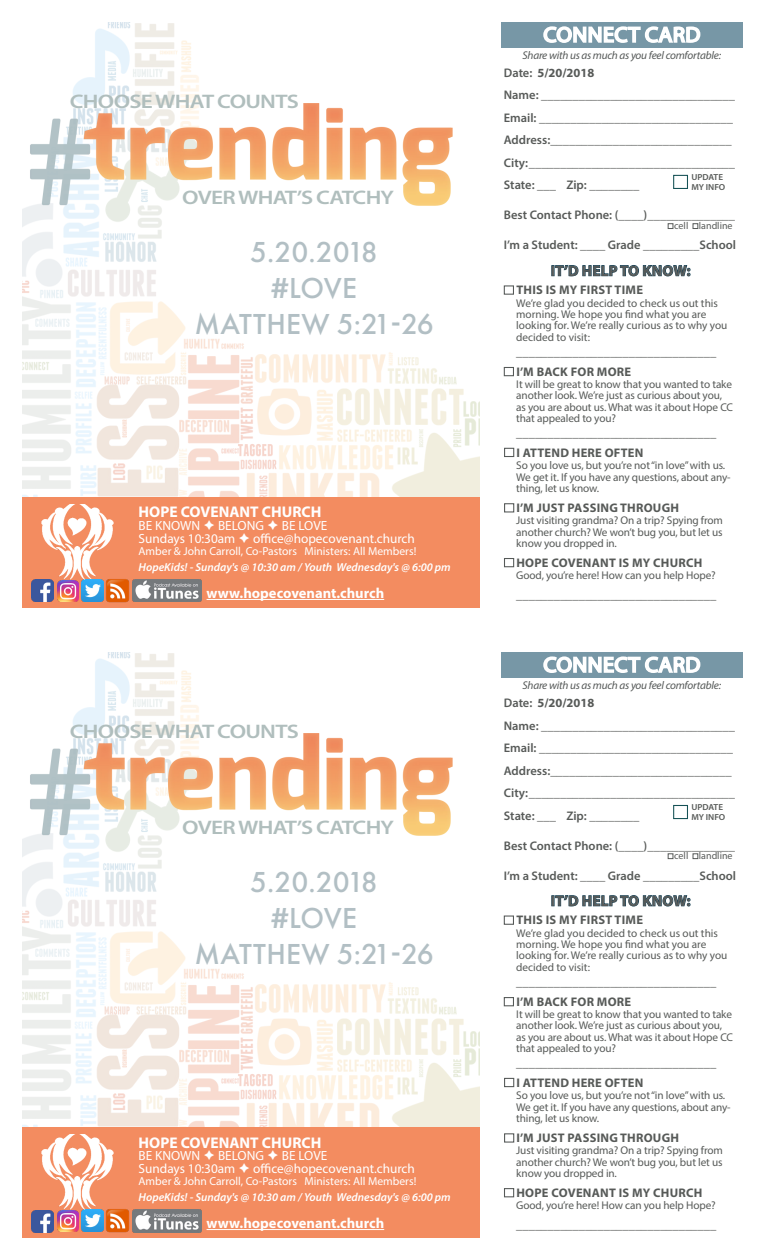
<style>
.page{position:relative;width:765px;height:1260px;background:#fff}
.page>*{position:absolute;margin:0;border:0;box-sizing:border-box;transform-origin:0 0}
.t1{font:500 30px "Futura PT";color:#b2bfc4}
.t2{font:600 19.62px "Myriad Pro";letter-spacing:-.03em;color:#b0bebd;scale:1.19 1}
.t3{font:700 15.5px "Myriad Pro";color:#fff}
.t4{font:700 15px "Myriad Pro";letter-spacing:.02em;color:#555958}
.t5{font:700 14.5px "Myriad Pro";color:#fff}
.t6{font:13.25px "Myriad Pro";color:#fff}
.t7{font:600 12.5px/22.5px "Myriad Pro";color:#575a58}
.t8{font:700 12.5px "Myriad Pro";letter-spacing:.02em;color:#575a58}
.t9{font:12.5px "Myriad Pro";color:#575a58}
.t10{font:italic 600 11.62px "Myriad Pro";color:#fff}
.t11{font:11.62px "Myriad Pro";color:#fff}
.t12{font:11.25px/11.2px "Myriad Pro";letter-spacing:-.01em;color:#575a58}
.t13{font:italic 11.25px "Myriad Pro";letter-spacing:-.02em;color:#555958}
.t14{font:10px "Myriad Pro";color:#575a58}
.t15{font:600 8.75px "Myriad Pro";color:#575a58;scale:1.04 1}
.s1{font-weight:600}
</style>
<div class="page">
<img style="left:22px;top:22px;width:458px;height:474px">
<div style="left:673px;top:175px;width:15px;height:14px;background:#fff;border:1px solid #165256"></div>
<svg style="left:552px;top:265px;width:138px;height:12px"></svg>
<div style="left:504px;top:285px;width:10px;height:10px;background:#fff;border:1px solid #555958"></div>
<div style="left:504px;top:367px;width:10px;height:9px;background:#fff;border:1px solid #555958"></div>
<div style="left:504px;top:448px;width:10px;height:9px;background:#fff;border:1px solid #555958"></div>
<div style="left:504px;top:503px;width:10px;height:9px;background:#fff;border:1px solid #555958"></div>
<div style="left:504px;top:558px;width:10px;height:9px;background:#fff;border:1px solid #555958"></div>
<svg style="left:693px;top:223px;width:5px;height:6px"></svg>
<svg style="left:668px;top:223px;width:5px;height:6px"></svg>
<div style="left:501px;top:22px;width:241px;height:26px;background:#7797a6"></div>
<svg style="left:543px;top:26px;width:158px;height:17px"></svg>
<div style="left:22px;top:497px;width:458px;height:111px;background:#f38c60"></div>
<img style="left:133px;top:580px;width:68px;height:22px">
<img style="left:57px;top:586px;width:22px;height:16px">
<img style="left:82px;top:579px;width:48px;height:24px">
<img style="left:32px;top:586px;width:22px;height:16px">
<hr style="left:207px;top:599px;width:177px;height:1px;background:#fff">
<img style="left:31px;top:505px;width:92px;height:81px">
<img style="left:22px;top:101px;width:440px;height:115px">
<img style="left:22px;top:653px;width:458px;height:473px">
<div style="left:673px;top:805px;width:15px;height:14px;background:#fff;border:1px solid #165256"></div>
<svg style="left:552px;top:895px;width:138px;height:12px"></svg>
<div style="left:504px;top:916px;width:10px;height:9px;background:#fff;border:1px solid #555958"></div>
<div style="left:504px;top:997px;width:10px;height:9px;background:#fff;border:1px solid #555958"></div>
<div style="left:504px;top:1078px;width:10px;height:9px;background:#fff;border:1px solid #555958"></div>
<div style="left:504px;top:1133px;width:10px;height:10px;background:#fff;border:1px solid #555958"></div>
<div style="left:504px;top:1188px;width:10px;height:9px;background:#fff;border:1px solid #555958"></div>
<svg style="left:693px;top:853px;width:5px;height:6px"></svg>
<svg style="left:668px;top:853px;width:5px;height:6px"></svg>
<div style="left:501px;top:652px;width:241px;height:26px;background:#7797a6"></div>
<svg style="left:543px;top:656px;width:158px;height:17px"></svg>
<div style="left:22px;top:1127px;width:458px;height:111px;background:#f38c60"></div>
<img style="left:133px;top:1210px;width:68px;height:22px">
<img style="left:57px;top:1216px;width:22px;height:16px">
<img style="left:82px;top:1209px;width:48px;height:24px">
<img style="left:32px;top:1216px;width:22px;height:16px">
<hr style="left:207px;top:1229px;width:177px;height:1px;background:#fff">
<img style="left:31px;top:1135px;width:92px;height:81px">
<img style="left:22px;top:731px;width:440px;height:115px">
<p class="t2" style="left:70px;top:89px;width:194px">CHOOSE WHAT COUNTS</p>
<p class="t2" style="left:182px;top:185px;width:179px">OVER WHAT’S CATCHY</p>
<p class="t1" style="left:250px;top:233px;width:129px">5.20.2018</p>
<p class="t1" style="left:271px;top:269px;width:88px">#LOVE</p>
<p class="t1" style="left:194px;top:305px;width:241px">MATTHEW 5:21-26</p>
<p class="t3" style="left:139px;top:502px;width:184px">HOPE COVENANT CHURCH</p>
<p class="t6" style="left:139px;top:517px;width:190px">BE KNOWN ➔ BELONG ➔ BE LOVE</p>
<p class="t6" style="left:139px;top:530px;width:278px">Sundays 10:30am ➔ office@hopecovenant.church</p>
<p class="t11" style="left:139px;top:544px;width:279px">Amber &amp; John Carroll, Co-Pastors Ministers: All Members!</p>
<p class="t10" style="left:139px;top:560px;width:314px">HopeKids! - Sunday's @ 10:30 am / Youth Wednesday's @ 6:00 pm</p>
<p class="t5" style="left:207px;top:584px;width:179px">www.hopecovenant.church</p>
<p class="t2" style="left:70px;top:719px;width:194px">CHOOSE WHAT COUNTS</p>
<p class="t2" style="left:182px;top:815px;width:179px">OVER WHAT’S CATCHY</p>
<p class="t1" style="left:250px;top:864px;width:129px">5.20.2018</p>
<p class="t1" style="left:271px;top:900px;width:88px">#LOVE</p>
<p class="t1" style="left:194px;top:936px;width:241px">MATTHEW 5:21-26</p>
<p class="t3" style="left:139px;top:1132px;width:184px">HOPE COVENANT CHURCH</p>
<p class="t6" style="left:139px;top:1148px;width:190px">BE KNOWN ➔ BELONG ➔ BE LOVE</p>
<p class="t6" style="left:139px;top:1160px;width:278px">Sundays 10:30am ➔ office@hopecovenant.church</p>
<p class="t11" style="left:139px;top:1174px;width:279px">Amber &amp; John Carroll, Co-Pastors Ministers: All Members!</p>
<p class="t10" style="left:139px;top:1190px;width:314px">HopeKids! - Sunday's @ 10:30 am / Youth Wednesday's @ 6:00 pm</p>
<p class="t5" style="left:207px;top:1214px;width:179px">www.hopecovenant.church</p>
<p class="t13" style="left:523px;top:48px;width:200px">Share with us as much as you feel comfortable:</p>
<p class="t8" style="left:504px;top:65px;width:92px"><span class="s1">Date:</span> 5/20/2018</p>
<p class="t7" style="left:504px;top:84px;width:233px">Name: _______________________________</p>
<p class="t7" style="left:504px;top:106px;width:231px">Email: _______________________________</p>
<p class="t7" style="left:504px;top:129px;width:229px">Address:_____________________________</p>
<p class="t7" style="left:504px;top:151px;width:233px">City:_________________________________<br>State: ___ Zip: ________</p>
<p class="t7" style="left:504px;top:204px;width:233px">Best Contact Phone: (____)______________</p>
<p class="t7" style="left:504px;top:234px;width:234px">I’m a Student: ____ Grade _________School</p>
<p class="t8" style="left:516px;top:282px;width:128px">THIS IS MY FIRST TIME</p>
<p class="t12" style="left:516px;top:297px;width:213px">We’re glad you decided to check us out this morning. We hope you find what you are looking for. We’re really curious as to why you decided to visit:</p>
<p class="t9" style="left:516px;top:344px;width:201px">________________________________</p>
<p class="t8" style="left:516px;top:363px;width:116px">I’M BACK FOR MORE</p>
<p class="t12" style="left:516px;top:379px;width:218px">It will be great to know that you wanted to take another look. We’re just as curious about you, as you are about us. What was it about Hope CC that appealed to you?</p>
<p class="t9" style="left:516px;top:425px;width:201px">________________________________</p>
<p class="t8" style="left:516px;top:444px;width:129px">I ATTEND HERE OFTEN</p>
<p class="t12" style="left:516px;top:460px;width:216px">So you love us, but you’re not “in love” with us.<br>We get it. If you have any questions, about any&shy;thing, let us know.</p>
<p class="t8" style="left:516px;top:499px;width:164px">I’M JUST PASSING THROUGH</p>
<p class="t12" style="left:516px;top:515px;width:208px;text-align:justify">Just visiting grandma? On a trip? Spying from another church? We won’t bug you, but let us know you dropped in.</p>
<p class="t8" style="left:516px;top:554px;width:188px">HOPE COVENANT IS MY CHURCH</p>
<p class="t12" style="left:516px;top:570px;width:201px">Good, you’re here! How can you help Hope?</p>
<p class="t9" style="left:516px;top:587px;width:202px">________________________________</p>
<p class="t15" style="left:691px;top:171px;width:32px">UPDATE</p>
<p class="t15" style="left:691px;top:181px;width:34px">MY INFO</p>
<p class="t14" style="left:674px;top:219px;width:60px">cell landline</p>
<p class="t4" style="left:551px;top:261px;width:141px">IT’D HELP TO KNOW:</p>
<p class="t13" style="left:523px;top:678px;width:200px">Share with us as much as you feel comfortable:</p>
<p class="t8" style="left:504px;top:695px;width:92px"><span class="s1">Date:</span> 5/20/2018</p>
<p class="t7" style="left:504px;top:714px;width:233px">Name: _______________________________</p>
<p class="t7" style="left:504px;top:736px;width:231px">Email: _______________________________</p>
<p class="t7" style="left:504px;top:759px;width:229px">Address:_____________________________</p>
<p class="t7" style="left:504px;top:781px;width:233px">City:_________________________________<br>State: ___ Zip: ________</p>
<p class="t7" style="left:504px;top:834px;width:233px">Best Contact Phone: (____)______________</p>
<p class="t7" style="left:504px;top:864px;width:234px">I’m a Student: ____ Grade _________School</p>
<p class="t8" style="left:516px;top:912px;width:128px">THIS IS MY FIRST TIME</p>
<p class="t12" style="left:516px;top:927px;width:213px">We’re glad you decided to check us out this morning. We hope you find what you are looking for. We’re really curious as to why you decided to visit:</p>
<p class="t9" style="left:516px;top:974px;width:201px">________________________________</p>
<p class="t8" style="left:516px;top:993px;width:116px">I’M BACK FOR MORE</p>
<p class="t12" style="left:516px;top:1009px;width:218px">It will be great to know that you wanted to take another look. We’re just as curious about you, as you are about us. What was it about Hope CC that appealed to you?</p>
<p class="t9" style="left:516px;top:1055px;width:201px">________________________________</p>
<p class="t8" style="left:516px;top:1075px;width:129px">I ATTEND HERE OFTEN</p>
<p class="t12" style="left:516px;top:1090px;width:216px">So you love us, but you’re not “in love” with us.<br>We get it. If you have any questions, about any&shy;thing, let us know.</p>
<p class="t8" style="left:516px;top:1130px;width:164px">I’M JUST PASSING THROUGH</p>
<p class="t12" style="left:516px;top:1145px;width:208px;text-align:justify">Just visiting grandma? On a trip? Spying from another church? We won’t bug you, but let us know you dropped in.</p>
<p class="t8" style="left:516px;top:1185px;width:188px">HOPE COVENANT IS MY CHURCH</p>
<p class="t12" style="left:516px;top:1200px;width:201px">Good, you’re here! How can you help Hope?</p>
<p class="t9" style="left:516px;top:1218px;width:202px">________________________________</p>
<p class="t15" style="left:691px;top:801px;width:32px">UPDATE</p>
<p class="t15" style="left:691px;top:811px;width:34px">MY INFO</p>
<p class="t14" style="left:674px;top:849px;width:60px">cell landline</p>
<p class="t4" style="left:551px;top:891px;width:141px">IT’D HELP TO KNOW:</p>
</div>
